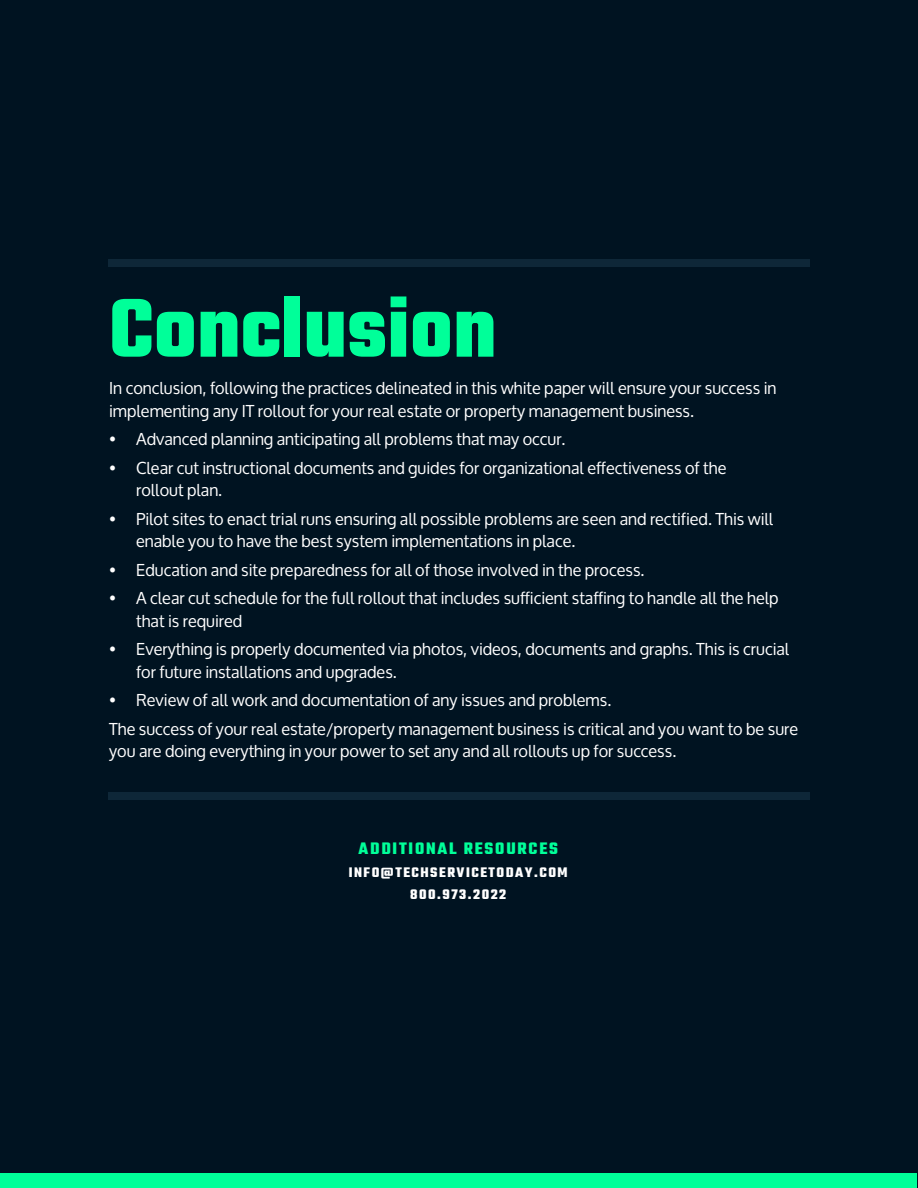
<style>
.page{position:relative;width:918px;height:1188px;background:#001321}
.page>*{position:absolute;margin:0;border:0;box-sizing:border-box;transform-origin:0 0}
.t1{font:700 90px "Teko";color:#0f9}
.t2{font:700 18px "Teko";letter-spacing:.1em;color:#0f9}
.t3{font:16.5px/22.5px "Oxygen";color:#fff}
.t4{font:700 15px/22.5px "Teko";letter-spacing:.1em;color:#fff;text-align:center}
</style>
<div class="page">
<div style="left:108px;top:259px;width:702px;height:7px;background:#0e2738"></div>
<div style="left:108px;top:793px;width:702px;height:7px;background:#0e2738"></div>
<div style="left:0;top:1173px;width:917px;height:15px;background:#0f9"></div>
<h1 class="t1" style="left:109px;top:270px;width:389px">Conclusion</h1>
<p class="t3" style="left:109px;top:377px;width:669px">In conclusion, following the practices delineated in this white paper will ensure your success in implementing any IT rollout for your real estate or property management business.</p>
<p class="t3" style="left:109px;top:428px;width:458px">• Advanced planning anticipating all problems that may occur.</p>
<p class="t3" style="left:136px;top:457px;width:592px;text-indent:-27px">• Clear cut instructional documents and guides for organizational effectiveness of the rollout plan.</p>
<p class="t3" style="left:136px;top:508px;width:639px;text-indent:-27px">• Pilot sites to enact trial runs ensuring all possible problems are seen and rectified. This will enable you to have the best system implementations in place.</p>
<p class="t3" style="left:109px;top:559px;width:537px">• Education and site preparedness for all of those involved in the process.</p>
<p class="t3" style="left:136px;top:587px;width:644px;text-indent:-27px">• A clear cut schedule for the full rollout that includes sufficient staffing to handle all the help that is required</p>
<p class="t3" style="left:136px;top:638px;width:655px;text-indent:-27px">• Everything is properly documented via photos, videos, documents and graphs. This is crucial for future installations and upgrades.</p>
<p class="t3" style="left:109px;top:686px;width:691px;line-height:28.5px">• Review of all work and documentation of any issues and problems.<br>The success of your real estate/property management business is critical and you want to be sure</p>
<p class="t3" style="left:109px;top:740px;width:569px">you are doing everything in your power to set any and all rollouts up for success.</p>
<p class="t2" style="left:358px;top:837px;width:201px">ADDITIONAL RESOURCES</p>
<p class="t4" style="left:349px;top:862px;width:220px">INFO@TECHSERVICETODAY.COM<br>800.973.2022</p>
</div>
